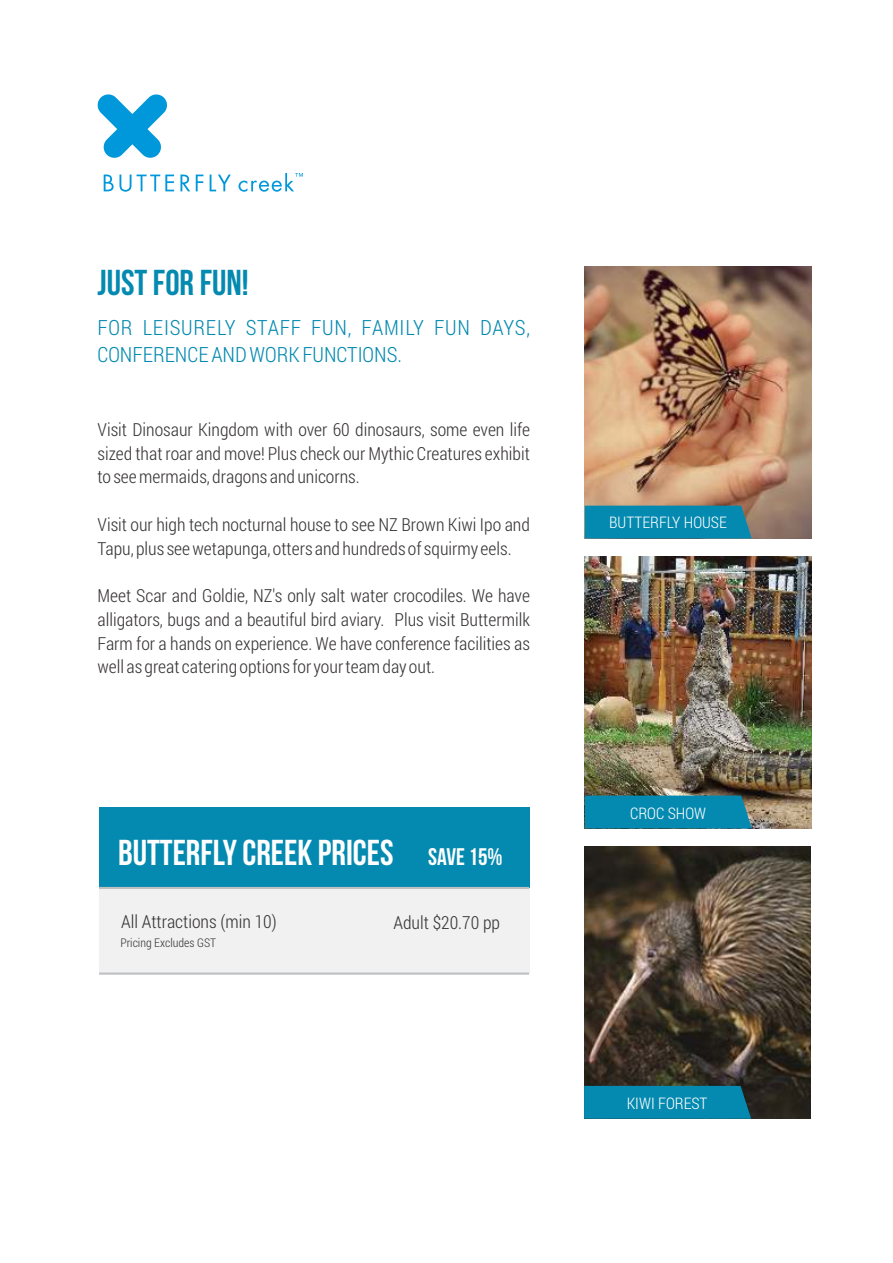
<style>
.page{position:relative;width:893px;height:1263px;background:#fff}
.page>*{position:absolute;margin:0;border:0;box-sizing:border-box;transform-origin:0 0}
.t1{font:36px "Bebas Neue";color:#fefefe}
.t2{font:36px "Bebas Neue";color:#048ab0}
.t3{font:24px "Bebas Neue";color:#fefefe}
.t4{font:300 21px/27.8px "Roboto Condensed";color:#048ab0}
.t5{font:300 18px/23.7px "Roboto Condensed";color:#373435;text-align:justify}
.t6{font:300 16.05px "Roboto Condensed";color:#fefefe}
.t7{font:300 12px "Roboto Condensed";color:#373435}
</style>
<div class="page">
<div style="left:99px;top:888px;width:430px;height:84px;background:#f1f1f2"></div>
<div style="left:99px;top:807px;width:430px;height:81px;background:#048ab0"></div>
<img style="left:585px;top:556px;width:226px;height:272px">
<img style="left:585px;top:267px;width:226px;height:271px">
<div style="left:585px;top:506px;width:167px;height:32px;background:#048ab0"></div>
<div style="left:585px;top:795px;width:167px;height:33px;background:#048ab0"></div>
<img style="left:584px;top:847px;width:227px;height:272px">
<div style="left:584px;top:1086px;width:167px;height:33px;background:#048ab0"></div>
<svg style="left:97px;top:94px;width:70px;height:64px"></svg>
<svg style="left:104px;top:175px;width:70px;height:17px"></svg>
<svg style="left:180px;top:175px;width:10px;height:16px"></svg>
<svg style="left:196px;top:175px;width:7px;height:16px"></svg>
<svg style="left:210px;top:175px;width:21px;height:16px"></svg>
<svg style="left:238px;top:173px;width:65px;height:19px"></svg>
<hr style="left:99px;top:972px;width:430px;height:3px;background:#bdbfc1">
<hr style="left:99px;top:887px;width:430px;height:2px;background:#bdbfc1">
<h1 class="t2" style="left:98px;top:268px;width:153px">JUST FOR FUN!</h1>
<p class="t4" style="left:98px;top:313px;width:434px">FOR LEISURELY STAFF FUN, FAMILY FUN DAYS,<br>CONFERENCE AND WORK FUNCTIONS.</p>
<p class="t5" style="left:98px;top:417px;width:434px">Visit Dinosaur Kingdom with over 60 dinosaurs, some even life sized that roar and move! Plus check our Mythic Creatures exhibit to see mermaids, dragons and unicorns.</p>
<p class="t5" style="left:98px;top:512px;width:434px">Visit our high tech nocturnal house to see NZ Brown Kiwi Ipo and<br>Tapu, plus see wetapunga, otters and hundreds of squirmy eels.</p>
<p class="t5" style="left:98px;top:583px;width:434px">Meet Scar and Goldie, NZ's only salt water crocodiles. We have alligators, bugs and a beautiful bird aviary. Plus visit Buttermilk Farm for a hands on experience. We have conference facilities as well as great catering options for your team day out.</p>
<h1 class="t1" style="left:118px;top:838px;width:277px">BUTTERFLY CREEK PRICES</h1>
<h2 class="t3" style="left:428px;top:847px;width:76px">SAVE 15%</h2>
<p class="t5" style="left:121px;top:909px;width:157px">All Attractions (min 10)</p>
<p class="t7" style="left:120px;top:935px;width:97px">Pricing Excludes GST</p>
<p class="t5" style="left:393px;top:910px;width:108px">Adult $20.70 pp</p>
<p class="t6" style="left:609px;top:511px;width:119px">BUTTERFLY HOUSE</p>
<p class="t6" style="left:630px;top:802px;width:78px">CROC SHOW</p>
<p class="t6" style="left:627px;top:1092px;width:82px">KIWI FOREST</p>
</div>
